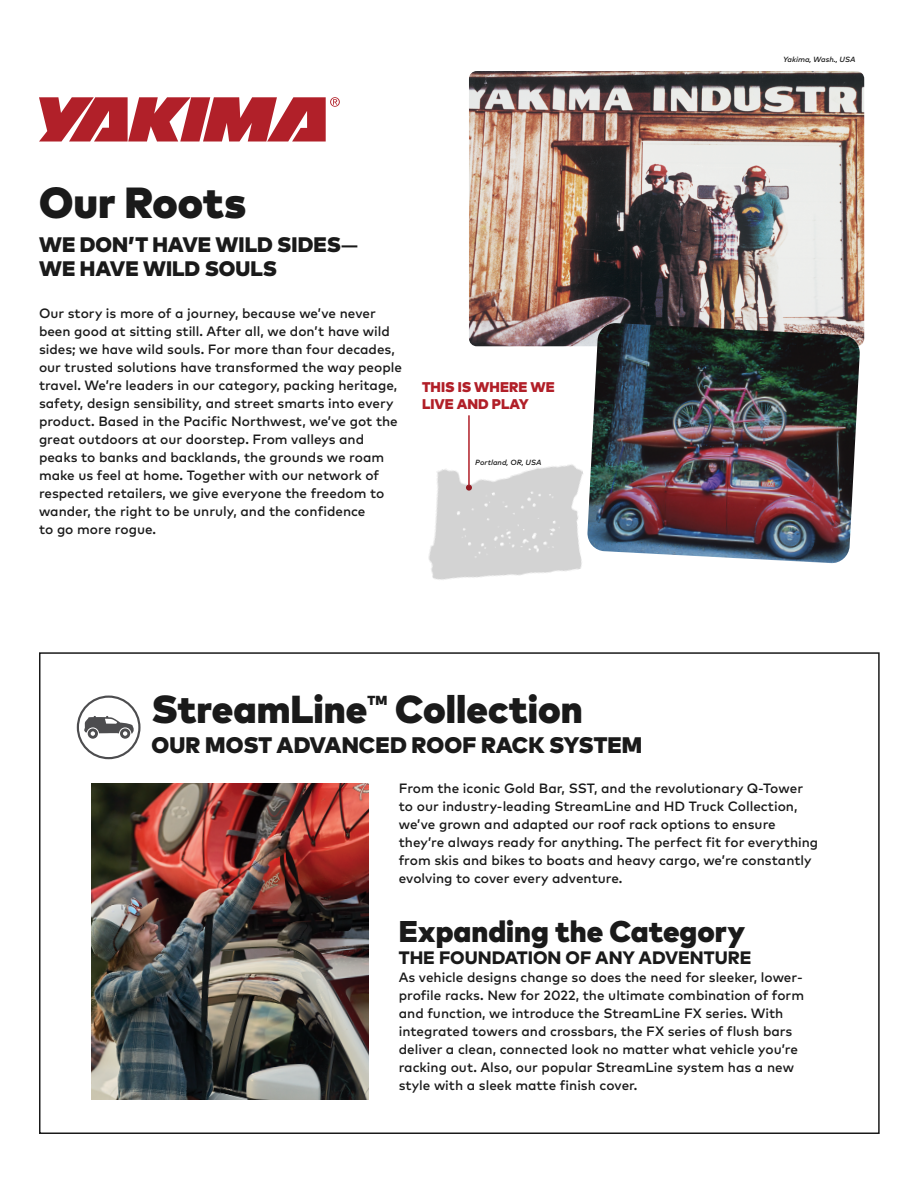
<style>
.page{position:relative;width:918px;height:1188px;background:#fff}
.page>*{position:absolute;margin:0;border:0;box-sizing:border-box;transform-origin:0 0}
.t1{font:900 43.5px "Mark OT";color:#1a1a1a}
.t2{font:900 39px "Mark OT";color:#1a1a1a}
.t3{font:900 30px "Mark OT";color:#1a1a1a}
.t4{font:900 22.5px "Mark OT";letter-spacing:.005em;color:#1a1a1a}
.t5{font:900 21px/24px "Mark OT";letter-spacing:.005em;color:#1a1a1a}
.t6{font:800 18px "Mark OT";color:#1a1a1a}
.t7{font:900 14.1px/17px "Mark OT";letter-spacing:.005em;color:#b11f28}
.t8{font:500 13.5px/18px "Mark OT";color:#1a1a1a}
.t9{font:900 13.05px "Mark OT";color:#1a1a1a}
.t10{font:italic 500 7.5px "Mark OT";color:#1a1a1a}
.s1{font-weight:500}
</style>
<div class="page">
<img style="left:469px;top:71px;width:395px;height:275px">
<img style="left:587px;top:323px;width:273px;height:241px">
<hr style="left:468px;top:415px;width:2px;height:73px;background:#b11f28">
<img style="left:428px;top:435px;width:179px;height:145px">
<svg style="left:39px;top:97px;width:301px;height:45px"></svg>
<svg style="left:77px;top:696px;width:64px;height:63px"></svg>
<img style="left:92px;top:783px;width:277px;height:316px">
<h1 class="t1" style="left:39px;top:174px;width:209px">Our Roots</h1>
<h3 class="t5" style="left:39px;top:232px;width:321px">WE DON’T HAVE WILD SIDES<span class="s1">—<br></span>WE HAVE WILD SOULS</h3>
<p class="t8" style="left:39px;top:304px;width:364px">Our story is more of a journey, because we’ve never been good at sitting still. After all, we don’t have wild sides; we have wild souls. For more than four decades, our trusted solutions have transformed the way people travel. We’re leaders in our category, packing heritage, safety, design sensibility, and street smarts into every product. Based in the Pacific Northwest, we’ve got the great outdoors at our doorstep. From valleys and peaks to banks and backlands, the grounds we roam make us feel at home. Together with our network of respected retailers, we give everyone the freedom to wander, the right to be unruly, and the confidence<br>to go more rogue.</p>
<p class="t7" style="left:422px;top:378px;width:134px">THIS IS WHERE WE<br>LIVE AND PLAY</p>
<p class="t10" style="left:475px;top:458px;width:68px">Portland, OR, USA</p>
<h2 class="t2" style="left:152px;top:684px;width:217px">StreamLine</h2>
<p class="t9" style="left:367px;top:692px;width:21px">TM</p>
<h2 class="t2" style="left:395px;top:684px;width:189px">Collection</h2>
<h3 class="t4" style="left:152px;top:731px;width:492px">OUR MOST ADVANCED ROOF RACK SYSTEM</h3>
<p class="t10" style="left:783px;top:55px;width:74px">Yakima, Wash., USA</p>
<p class="t8" style="left:399px;top:778px;width:421px">From the iconic Gold Bar, SST, and the revolutionary Q-Tower to our industry-leading StreamLine and HD Truck Collection, we’ve grown and adapted our roof rack options to ensure they’re always ready for anything. The perfect fit for everything from skis and bikes to boats and heavy cargo, we’re constantly evolving to cover every adventure.</p>
<h3 class="t3" style="left:399px;top:912px;width:348px">Expanding the Category</h3>
<h3 class="t6" style="left:399px;top:946px;width:354px">THE FOUNDATION OF ANY ADVENTURE</h3>
<p class="t8" style="left:399px;top:968px;width:407px">As vehicle designs change so does the need for sleeker, lower&shy;profile racks. New for 2022, the ultimate combination of form and function, we introduce the StreamLine FX series. With integrated towers and crossbars, the FX series of flush bars deliver a clean, connected look no matter what vehicle you’re racking out. Also, our popular StreamLine system has a new style with a sleek matte finish cover.</p>
</div>
